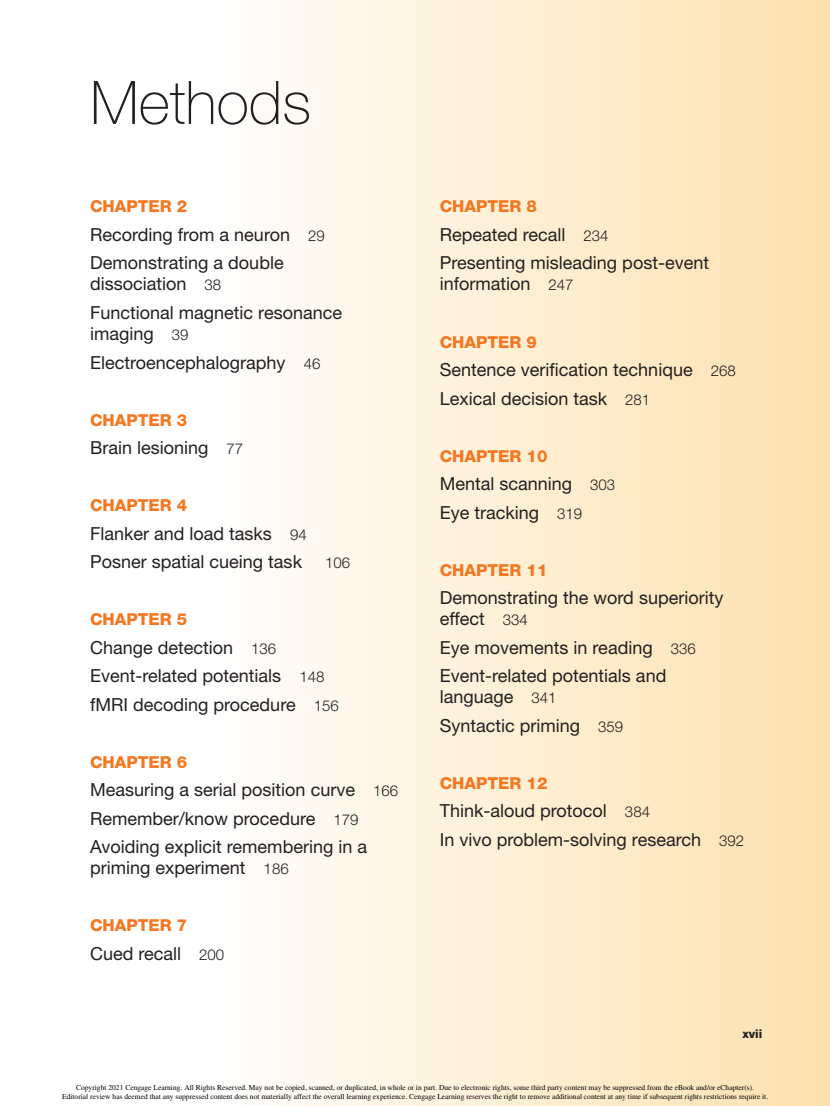
<style>
.page{position:relative;width:830px;height:1106px;background:#fff}
.page>*{position:absolute;margin:0;border:0;box-sizing:border-box;transform-origin:0 0}
.t1{font:100 60px "Helvetica Neue LT Std";color:#231f20}
.t2{font:18px/28.5px "Helvetica Neue LT Std";color:#231f20}
.t3{font:800 16.5px "Helvetica Neue LT Std";color:#f47721}
.t4{font:300 15px "Helvetica Neue LT Std";color:#231f20}
.t5{font:800 12px "Helvetica Neue LT Std";color:#231f20}
.t6{font:7.5px/9.6px "Times";color:#000;text-align:center}
.s1{font-weight:300;font-size:15px}
</style>
<div class="page">
<div style="left:208px;top:0;width:621px;height:1106px;background:linear-gradient(to right,#fefefd,#fee1ae)"></div>
<p class="t1" style="left:90px;top:68px;width:222px">Methods</p>
<p class="t3" style="left:90px;top:197px;width:99px">CHAPTER 2</p>
<p class="t2" style="left:90px;top:220px;width:236px">Recording from a neuron <span class="s1">29<br></span>Demonstrating a double</p>
<p class="t2" style="left:90px;top:269px;width:253px">dissociation <span class="s1">38<br></span>Functional magnetic resonance</p>
<p class="t2" style="left:90px;top:319px;width:232px">imaging <span class="s1">39<br></span>Electroencephalography <span class="s1">46</span></p>
<p class="t3" style="left:90px;top:410px;width:99px">CHAPTER 3</p>
<p class="t2" style="left:90px;top:433px;width:155px">Brain lesioning <span class="s1">77</span></p>
<p class="t3" style="left:90px;top:495px;width:99px">CHAPTER 4</p>
<p class="t2" style="left:90px;top:518px;width:218px">Flanker and load tasks <span class="s1">94<br></span>Posner spatial cueing task</p>
<p class="t4" style="left:325px;top:553px;width:27px">106</p>
<p class="t3" style="left:90px;top:609px;width:99px">CHAPTER 5</p>
<p class="t2" style="left:90px;top:632px;width:250px">Change detection <span class="s1">136<br></span>Event-related potentials <span class="s1">148 </span>fMRI decoding procedure <span class="s1">156</span></p>
<p class="t3" style="left:90px;top:752px;width:99px">CHAPTER 6</p>
<p class="t2" style="left:90px;top:775px;width:309px">Measuring a serial position curve <span class="s1">166<br></span>Remember/know procedure <span class="s1">179<br></span>Avoiding explicit remembering in a</p>
<p class="t2" style="left:90px;top:853px;width:200px">priming experiment <span class="s1">186</span></p>
<p class="t3" style="left:90px;top:915px;width:99px">CHAPTER 7</p>
<p class="t2" style="left:90px;top:938px;width:136px">Cued recall <span class="s1">200</span></p>
<p class="t3" style="left:439px;top:197px;width:99px">CHAPTER 8</p>
<p class="t2" style="left:439px;top:220px;width:271px">Repeated recall <span class="s1">234<br></span>Presenting misleading post-event</p>
<p class="t2" style="left:439px;top:269px;width:135px">information <span class="s1">247</span></p>
<p class="t3" style="left:439px;top:332px;width:99px">CHAPTER 9</p>
<p class="t2" style="left:439px;top:355px;width:297px">Sentence verification technique <span class="s1">268<br></span>Lexical decision task <span class="s1">281</span></p>
<p class="t3" style="left:439px;top:446px;width:109px">CHAPTER 10</p>
<p class="t2" style="left:439px;top:469px;width:177px">Mental scanning <span class="s1">303<br></span>Eye tracking <span class="s1">319</span></p>
<p class="t3" style="left:439px;top:560px;width:109px">CHAPTER 11</p>
<p class="t2" style="left:439px;top:587px;width:285px;line-height:21px">Demonstrating the word superiority effect <span class="s1">334</span></p>
<p class="t2" style="left:439px;top:632px;width:257px">Eye movements in reading <span class="s1">336<br></span>Event-related potentials and</p>
<p class="t2" style="left:439px;top:682px;width:185px">language <span class="s1">341<br></span>Syntactic priming <span class="s1">359</span></p>
<p class="t3" style="left:439px;top:773px;width:109px">CHAPTER 12</p>
<p class="t2" style="left:439px;top:796px;width:306px">Think-aloud protocol <span class="s1">384<br></span>In vivo problem-solving research <span class="s1">392</span></p>
<p class="t5" style="left:742px;top:1027px;width:21px">xvii</p>
<p class="t6" style="left:62px;top:1082px;width:707px">Copyright 2021 Cengage Learning. All Rights Reserved. May not be copied, scanned, or duplicated, in whole or in part. Due to electronic rights, some third party content may be suppressed from the eBook and/or eChapter(s).<br>Editorial review has deemed that any suppressed content does not materially affect the overall learning experience. Cengage Learning reserves the right to remove additional content at any time if subsequent rights restrictions require it.</p>
</div>
